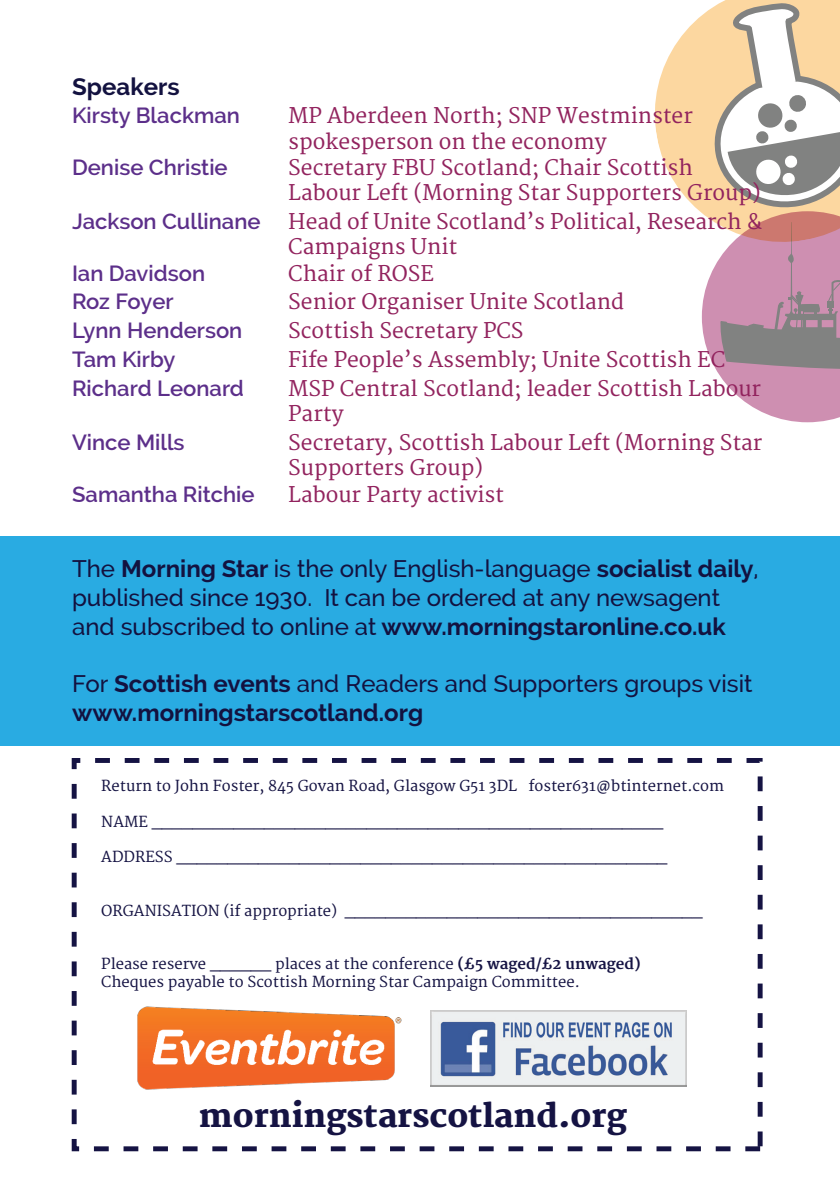
<style>
.page{position:relative;width:840px;height:1191px;background:#fff}
.page>*{position:absolute;margin:0;border:0;box-sizing:border-box;transform-origin:0 0}
.t1{font:800 32px "Merriweather";color:#151343}
.t2{font:500 24px/28.8px "Raleway";color:#131240}
.t3{font:700 24px/28.8px "Raleway";color:#131240}
.t4{font:600 22px "Raleway";color:#5c2f8a}
.t5{font:21px/25.2px "Merriweather";color:#92235e}
.t6{font:14.8px/17.8px "Merriweather";color:#151343}
.s1{font-weight:700}
.s2{font-weight:500}
</style>
<div class="page">
<div style="left:0;top:536px;width:839px;height:210px;background:#29abe2"></div>
<svg style="left:654px;top:16px;width:47px;height:196px;fill:#fcd7a0"></svg>
<svg style="left:701px;top:0;width:138px;height:422px"></svg>
<div style="left:72px;top:758px;width:690px;height:393px;border:5px dashed #151343"></div>
<img style="left:137px;top:1006px;width:265px;height:84px">
<img style="left:430px;top:1010px;width:255px;height:76px">
<p class="t3" style="left:72px;top:72px;width:109px">Speakers</p>
<p class="t4" style="left:72px;top:103px;width:169px">Kirsty Blackman</p>
<p class="t5" style="left:288px;top:104px;width:406px">MP Aberdeen North; SNP Westminster spokesperson on the economy</p>
<p class="t4" style="left:72px;top:155px;width:157px">Denise Christie</p>
<p class="t5" style="left:288px;top:156px;width:473px">Secretary FBU Scotland; Chair Scottish<br>Labour Left (Morning Star Supporters Group)</p>
<p class="t4" style="left:72px;top:209px;width:190px">Jackson Cullinane</p>
<p class="t5" style="left:288px;top:210px;width:475px">Head of Unite Scotland’s Political, Research &amp;<br>Campaigns Unit</p>
<p class="t4" style="left:72px;top:260px;width:134px">Ian Davidson</p>
<p class="t5" style="left:288px;top:261px;width:147px">Chair of ROSE</p>
<p class="t4" style="left:72px;top:289px;width:103px">Roz Foyer</p>
<p class="t5" style="left:288px;top:290px;width:337px">Senior Organiser Unite Scotland</p>
<p class="t4" style="left:72px;top:318px;width:172px">Lynn Henderson</p>
<p class="t5" style="left:288px;top:319px;width:236px">Scottish Secretary PCS</p>
<p class="t4" style="left:72px;top:347px;width:105px">Tam Kirby</p>
<p class="t5" style="left:288px;top:348px;width:438px">Fife People’s Assembly; Unite Scottish EC</p>
<p class="t4" style="left:72px;top:375px;width:173px">Richard Leonard</p>
<p class="t5" style="left:288px;top:377px;width:474px">MSP Central Scotland; leader Scottish Labour<br>Party</p>
<p class="t4" style="left:72px;top:429px;width:114px">Vince Mills</p>
<p class="t5" style="left:288px;top:431px;width:475px">Secretary, Scottish Labour Left (Morning Star<br>Supporters Group)</p>
<p class="t4" style="left:72px;top:481px;width:184px">Samantha Ritchie</p>
<p class="t5" style="left:288px;top:482px;width:217px">Labour Party activist</p>
<p class="t2" style="left:72px;top:554px;width:687px">The <span class="s1">Morning Star</span> is the only English-language <span class="s1">socialist daily</span>, published since 1930. It can be ordered at any newsagent and subscribed to online at <span class="s1">www.morningstaronline.co.uk</span></p>
<p class="t3" style="left:72px;top:669px;width:681px"><span class="s2">For</span> Scottish events <span class="s2">and Readers and Supporters groups visit </span>www.morningstarscotland.org</p>
<p class="t6" style="left:101px;top:777px;width:623px">Return to John Foster, 845 Govan Road, Glasgow G51 3DL foster631@btinternet.com</p>
<p class="t6" style="left:101px;top:813px;width:563px">NAME __________________________________________________</p>
<p class="t6" style="left:101px;top:848px;width:567px">ADDRESS ________________________________________________</p>
<p class="t6" style="left:101px;top:902px;width:602px">ORGANISATION (if appropriate) ___________________________________</p>
<p class="t6" style="left:101px;top:955px;width:540px">Please reserve ______ places at the conference <span class="s1">(£5 waged/£2 unwaged)<br></span>Cheques payable to Scottish Morning Star Campaign Committee.</p>
<h1 class="t1" style="left:199px;top:1097px;width:429px">morningstarscotland.org</h1>
</div>
